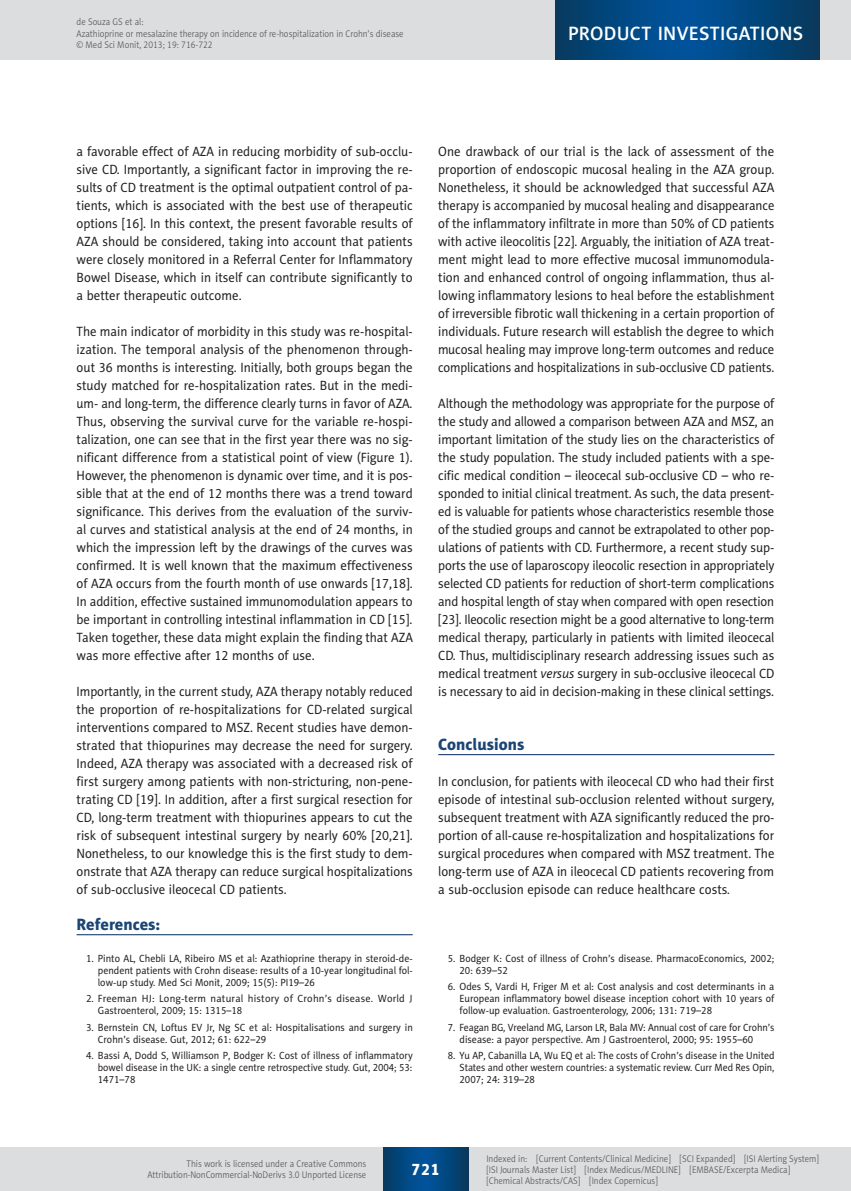
<style>
.page{position:relative;width:851px;height:1191px;background:#fff}
.page>*{position:absolute;margin:0;border:0;box-sizing:border-box;transform-origin:0 0}
.t1{font:19.5px "Naomi Sans EFN Medium";letter-spacing:.015em;color:#fff}
.MSM_Headline_1{font:16.5px "Naomi Sans EFN Heavy";color:#1a4574}
.MSM_Referencje_Tytul{font:16.5px "Naomi Sans EFN Heavy";color:#1a4574}
.t2{font:16.5px "Naomi Sans EFN Heavy";color:#fff}
.MSM_Body{font:13.5px/18px "Naomi Sans EFN";color:#231f20;text-align:justify;scale:.95 1}
.MSM_Body-2{font:13.5px/18px "Naomi Sans EFN";color:#231f20;text-align:justify;scale:.94 1}
.MSM_Referencje_punkt{font:10.5px/12px "Naomi Sans EFN";color:#231f20;text-align:justify;scale:.95 1}
.MSM_Referencje_punkt-2{font:10.5px/12px "Naomi Sans EFN";color:#231f20;text-align:justify;scale:.94 1}
.MSM_Referencje_punkt-3{font:10.5px/12px "Naomi Sans EFN";color:#231f20;scale:.93 1}
.MSM_Referencje_punkt-4{font:10.5px/12px "Naomi Sans EFN";color:#231f20}
.t3{font:9.75px/11.2px "Naomi Sans EFN Light";color:#57585a;scale:.9 1}
.s1{font-style:italic}
</style>
<div class="page">
<hr style="left:438px;top:754px;width:336px;height:1px;background:#00295c">
<hr style="left:77px;top:934px;width:335px;height:1px;background:#00295c">
<div style="left:0;top:1148px;width:850px;height:43px;background:#dcdddf"></div>
<svg style="left:383px;top:1148px;width:85px;height:42px;background:#02477e"></svg>
<div style="left:0;top:0;width:850px;height:60px;background:#dcdddf"></div>
<svg style="left:555px;top:0;width:264px;height:60px;background:#02477e"></svg>
<p class="t3" style="left:77px;top:16px;width:365px">de Souza GS et al:<br>Azathioprine or mesalazine therapy on incidence of re-hospitalization in Crohn’s disease © Med Sci Monit, 2013; 19: 716-722</p>
<h1 class="t1" style="left:568px;top:22px;width:237px">PRODUCT INVESTIGATIONS</h1>
<p class="MSM_Body" style="left:77px;top:142px;width:355px">a favorable effect of AZA in reducing morbidity of sub-occlu&shy;sive CD. Importantly, a significant factor in improving the re&shy;sults of CD treatment is the optimal outpatient control of pa&shy;tients, which is associated with the best use of therapeutic options [16]. In this context, the present favorable results of AZA should be considered, taking into account that patients were closely monitored in a Referral Center for Inflammatory Bowel Disease, which in itself can contribute significantly to a better therapeutic outcome.</p>
<p class="MSM_Body" style="left:77px;top:322px;width:355px">The main indicator of morbidity in this study was re-hospital&shy;ization. The temporal analysis of the phenomenon through&shy;out 36 months is interesting. Initially, both groups began the study matched for re-hospitalization rates. But in the medi&shy;um- and long-term, the difference clearly turns in favor of AZA.<br>Thus, observing the survival curve for the variable re-hospi&shy;talization, one can see that in the first year there was no sig&shy;nificant difference from a statistical point of view (Figure 1).<br>However, the phenomenon is dynamic over time, and it is pos&shy;sible that at the end of 12 months there was a trend toward significance. This derives from the evaluation of the surviv&shy;al curves and statistical analysis at the end of 24 months, in which the impression left by the drawings of the curves was confirmed. It is well known that the maximum effectiveness of AZA occurs from the fourth month of use onwards [17,18].<br>In addition, effective sustained immunomodulation appears to be important in controlling intestinal inflammation in CD [15].<br>Taken together, these data might explain the finding that AZA was more effective after 12 months of use.</p>
<p class="MSM_Body-2" style="left:77px;top:682px;width:359px">Importantly, in the current study, AZA therapy notably reduced the proportion of re-hospitalizations for CD-related surgical interventions compared to MSZ. Recent studies have demon&shy;strated that thiopurines may decrease the need for surgery.<br>Indeed, AZA therapy was associated with a decreased risk of first surgery among patients with non-stricturing, non-pene&shy;trating CD [19]. In addition, after a first surgical resection for CD, long-term treatment with thiopurines appears to cut the risk of subsequent intestinal surgery by nearly 60% [20,21].<br>Nonetheless, to our knowledge this is the first study to dem&shy;onstrate that AZA therapy can reduce surgical hospitalizations of sub-occlusive ileocecal CD patients.</p>
<p class="MSM_Referencje_Tytul" style="left:77px;top:914px;width:85px">References:</p>
<p class="MSM_Referencje_punkt" style="left:98px;top:952px;width:333px;text-indent:-12px">1. Pinto AL, Chebli LA, Ribeiro MS et al: Azathioprine therapy in steroid-de&shy;pendent patients with Crohn disease: results of a 10-year longitudinal fol&shy;low-up study. Med Sci Monit, 2009; 15(5): PI19–26</p>
<p class="MSM_Referencje_punkt-4" style="left:98px;top:993px;width:316px;text-indent:-12px">2. Freeman HJ: Long-term natural history of Crohn’s disease. World J<br>Gastroenterol, 2009; 15: 1315–18</p>
<p class="MSM_Referencje_punkt" style="left:98px;top:1021px;width:333px;text-indent:-12px">3. Bernstein CN, Loftus EV Jr, Ng SC et al: Hospitalisations and surgery in<br>Crohn’s disease. Gut, 2012; 61: 622–29</p>
<p class="MSM_Referencje_punkt" style="left:98px;top:1049px;width:333px;text-indent:-12px">4. Bassi A, Dodd S, Williamson P, Bodger K: Cost of illness of inflammatory bowel disease in the UK: a single centre retrospective study. Gut, 2004; 53:<br>1471–78</p>
<p class="MSM_Body" style="left:438px;top:142px;width:355px">One drawback of our trial is the lack of assessment of the proportion of endoscopic mucosal healing in the AZA group.<br>Nonetheless, it should be acknowledged that successful AZA therapy is accompanied by mucosal healing and disappearance of the inflammatory infiltrate in more than 50% of CD patients with active ileocolitis [22]. Arguably, the initiation of AZA treat&shy;ment might lead to more effective mucosal immunomodula&shy;tion and enhanced control of ongoing inflammation, thus al&shy;lowing inflammatory lesions to heal before the establishment of irreversible fibrotic wall thickening in a certain proportion of individuals. Future research will establish the degree to which mucosal healing may improve long-term outcomes and reduce complications and hospitalizations in sub-occlusive CD patients.</p>
<p class="MSM_Body" style="left:438px;top:394px;width:355px">Although the methodology was appropriate for the purpose of the study and allowed a comparison between AZA and MSZ, an important limitation of the study lies on the characteristics of the study population. The study included patients with a spe&shy;cific medical condition – ileocecal sub-occlusive CD – who re&shy;sponded to initial clinical treatment. As such, the data present&shy;ed is valuable for patients whose characteristics resemble those of the studied groups and cannot be extrapolated to other pop&shy;ulations of patients with CD. Furthermore, a recent study sup&shy;ports the use of laparoscopy ileocolic resection in appropriately selected CD patients for reduction of short-term complications and hospital length of stay when compared with open resection [23]. Ileocolic resection might be a good alternative to long-term medical therapy, particularly in patients with limited ileocecal CD. Thus, multidisciplinary research addressing issues such as medical treatment <span class="s1">versus</span> surgery in sub-occlusive ileocecal CD is necessary to aid in decision-making in these clinical settings.</p>
<p class="MSM_Headline_1" style="left:438px;top:734px;width:88px">Conclusions</p>
<p class="MSM_Body-2" style="left:438px;top:772px;width:359px">In conclusion, for patients with ileocecal CD who had their first episode of intestinal sub-occlusion relented without surgery, subsequent treatment with AZA significantly reduced the pro&shy;portion of all-cause re-hospitalization and hospitalizations for surgical procedures when compared with MSZ treatment. The long-term use of AZA in ileocecal CD patients recovering from a sub-occlusion episode can reduce healthcare costs<span class="s1">.</span></p>
<p class="MSM_Referencje_punkt" style="left:459px;top:952px;width:333px;text-indent:-12px">5. Bodger K: Cost of illness of Crohn’s disease. PharmacoEconomics, 2002;<br>20: 639–52</p>
<p class="MSM_Referencje_punkt" style="left:459px;top:981px;width:333px;text-indent:-12px">6. Odes S, Vardi H, Friger M et al: Cost analysis and cost determinants in a European inflammatory bowel disease inception cohort with 10 years of follow-up evaluation. Gastroenterology, 2006; 131: 719–28</p>
<p class="MSM_Referencje_punkt-3" style="left:459px;top:1021px;width:340px;text-indent:-12px">7. Feagan BG, Vreeland MG, Larson LR, Bala MV: Annual cost of care for Crohn’s disease: a payor perspective. Am J Gastroenterol, 2000; 95: 1955–60</p>
<p class="MSM_Referencje_punkt-2" style="left:459px;top:1049px;width:336px;text-indent:-12px">8. Yu AP, Cabanilla LA, Wu EQ et al: The costs of Crohn’s disease in the United States and other western countries: a systematic review. Curr Med Res Opin, 2007; 24: 319–28</p>
<p class="t3" style="left:147px;top:1158px;width:245px;text-align:right">This work is licensed under a Creative Commons<br>Attribution-NonCommercial-NoDerivs 3.0 Unported License</p>
<p class="t2" style="left:411px;top:1159px;width:30px">721</p>
<p class="t3" style="left:486px;top:1152px;width:371px">Indexed in: [Current Contents/Clinical Medicine] [SCI Expanded] [ISI Alerting System] [ISI Journals Master List] [Index Medicus/MEDLINE] [EMBASE/Excerpta Medica] [Chemical Abstracts/CAS] [Index Copernicus]</p>
</div>
